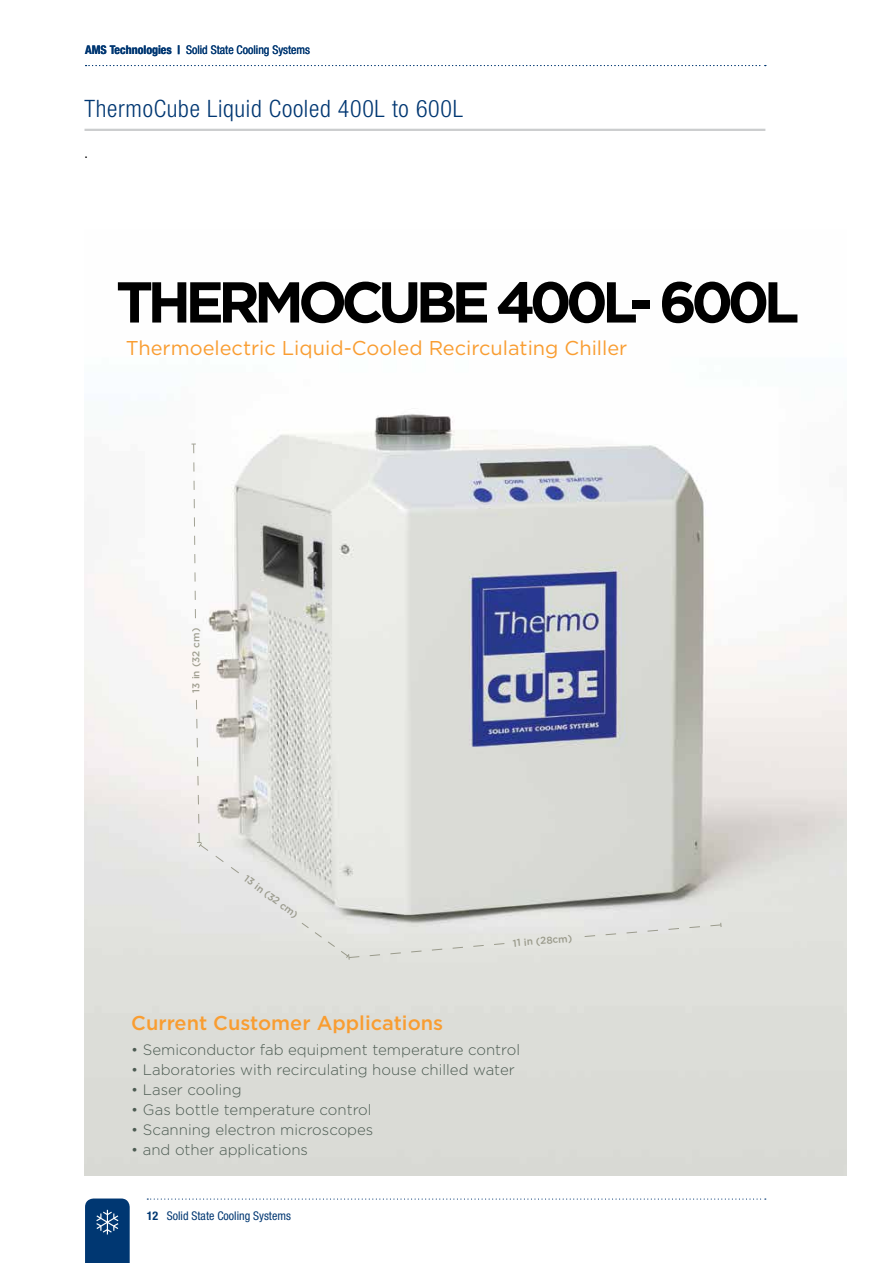
<style>
.page{position:relative;width:893px;height:1263px;background:#fff}
.page>*{position:absolute;margin:0;border:0;box-sizing:border-box;transform-origin:0 0}
.t1{font:700 57.45px "Gotham";letter-spacing:-.1em;color:#000}
.t2{font:300 condensed 24px "Helvetica Neue LT Std";letter-spacing:.03em;color:#003772}
.t3{font:19.95px "Gotham";color:#f99d31}
.t4{font:500 19.95px "Gotham";color:#f99d31}
.t5{font:300 15px "Gotham";color:#4c5b52}
.t6{font:condensed 14.25px "Helvetica Neue LT Std";color:#000}
.t7{font:condensed 12px "Helvetica Neue LT Std";color:#003772}
.t8{font:500 10.05px "Gotham";letter-spacing:-.005em;color:#767662}
.s1{font-weight:700}
</style>
<div class="page">
<svg style="left:147px;top:1198px;width:619px;height:1px"></svg>
<svg style="left:85px;top:1198px;width:45px;height:65px"></svg>
<hr style="left:85px;top:129px;width:680px;height:2px;background:#cbcdce">
<svg style="left:86px;top:65px;width:680px;height:1px"></svg>
<img style="left:85px;top:414px;width:761px;height:762px">
<svg style="left:191px;top:443px;width:5px;height:176px"></svg>
<svg style="left:584px;top:923px;width:138px;height:14px"></svg>
<svg style="left:195px;top:699px;width:45px;height:175px"></svg>
<svg style="left:301px;top:922px;width:204px;height:38px"></svg>
<p class="t7" style="left:85px;top:43px;width:227px"><span class="s1">AMS Technologies |</span> Solid State Cooling Systems</p>
<h2 class="t2" style="left:85px;top:95px;width:378px">ThermoCube Liquid Cooled 400L to 600L</h2>
<p class="t6" style="left:85px;top:144px;width:5px">.</p>
<h1 class="t1" style="left:116px;top:269px;width:685px">THERMOCUBE 400L- 600L</h1>
<h3 class="t3" style="left:126px;top:337px;width:503px">Thermoelectric Liquid-Cooled Recirculating Chiller</h3>
<p class="t8" style="left:190px;top:692px;width:66px;rotate:-90deg">13 in (32 cm)</p>
<p class="t8" style="left:249px;top:872px;width:66px;rotate:37deg">13 in (32 cm)</p>
<h3 class="t4" style="left:131px;top:1012px;width:313px">Current Customer Applications</h3>
<p class="t8" style="left:512px;top:937px;width:61px;rotate:-5deg">11 in (28cm)</p>
<p class="t5" style="left:131px;top:1042px;width:390px">• Semiconductor fab equipment temperature control</p>
<p class="t5" style="left:131px;top:1062px;width:385px">• Laboratories with recirculating house chilled water</p>
<p class="t5" style="left:131px;top:1082px;width:112px">• Laser cooling</p>
<p class="t5" style="left:131px;top:1102px;width:242px">• Gas bottle temperature control</p>
<p class="t5" style="left:131px;top:1122px;width:244px">• Scanning electron microscopes</p>
<p class="t5" style="left:131px;top:1142px;width:178px">• and other applications</p>
<p class="t7" style="left:147px;top:1208px;width:146px"><span class="s1">12</span> Solid State Cooling Systems</p>
</div>
